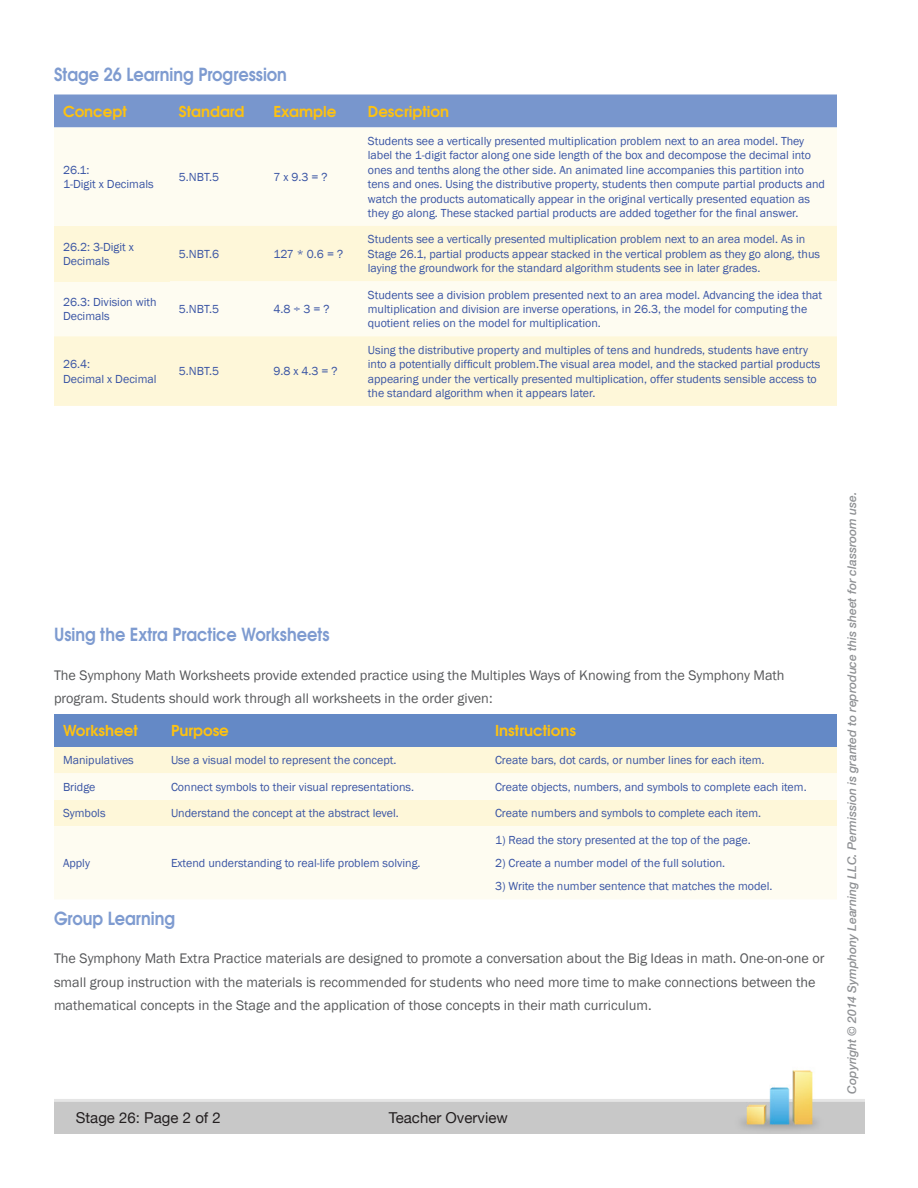
<style>
.page{position:relative;width:918px;height:1188px;background:#fff}
.page>*{position:absolute;margin:0;border:0;box-sizing:border-box;transform-origin:0 0}
._2nd_Heading{font:600 18px "URW Gothic L";color:#7e9bd0;scale:.9 1}
.Body_Copy{font:600 18px "URW Gothic L";color:#7e9bd0;scale:.9 1}
.Table_heading{font:600 15px "URW Gothic L";color:#fec210}
.t1{font:15px "Helvetica Neue";color:#231f20}
.Body_Copy-2{font:14.25px/23.2px "Franklin Gothic";color:#57585a}
.Table_text{font:12px/14.4px "Franklin Gothic";color:#3954a4}
.t2{font:italic 500 12px "Helvetica Neue";color:#8f9194}
</style>
<div class="page">
<img style="left:54px;top:1070px;width:810px;height:64px">
<div style="left:54px;top:714px;width:783px;height:33px;background:#6489c6"></div>
<div style="left:54px;top:747px;width:783px;height:26px;background:#fef7d9"></div>
<svg style="left:54px;top:773px;width:783px;height:126px;fill:#fefcf1"></svg>
<div style="left:54px;top:94px;width:783px;height:34px;background:#7896cd"></div>
<div style="left:54px;top:128px;width:783px;height:98px;background:#fefcf1"></div>
<svg style="left:54px;top:226px;width:783px;height:180px;fill:#fef7d9"></svg>
<p class="_2nd_Heading" style="left:54px;top:62px;width:260px">Stage 26 Learning Progression</p>
<p class="Table_heading" style="left:63px;top:101px;width:65px">Concept</p>
<p class="Table_heading" style="left:179px;top:101px;width:67px">Standard</p>
<p class="Table_heading" style="left:273px;top:101px;width:65px">Example</p>
<p class="Table_heading" style="left:368px;top:101px;width:83px">Description</p>
<p class="Table_text" style="left:63px;top:163px;width:28px">26.1:</p>
<p class="Table_text" style="left:63px;top:177px;width:92px">1-Digit x Decimals</p>
<p class="Table_text" style="left:179px;top:170px;width:42px">5.NBT.5</p>
<p class="Table_text" style="left:273px;top:170px;width:56px">7 x 9.3 = ?</p>
<p class="Table_text" style="left:63px;top:240px;width:73px">26.2: 3-Digit x<br>Decimals</p>
<p class="Table_text" style="left:179px;top:247px;width:42px">5.NBT.6</p>
<p class="Table_text" style="left:273px;top:247px;width:71px">127 * 0.6 = ?</p>
<p class="Table_text" style="left:63px;top:295px;width:95px">26.3: Division with<br>Decimals</p>
<p class="Table_text" style="left:179px;top:302px;width:42px">5.NBT.5</p>
<p class="Table_text" style="left:273px;top:302px;width:58px">4.8 ÷ 3 = ?</p>
<p class="Table_text" style="left:63px;top:357px;width:29px">26.4:</p>
<p class="Table_text" style="left:63px;top:372px;width:95px">Decimal x Decimal</p>
<p class="Table_text" style="left:179px;top:364px;width:42px">5.NBT.5</p>
<p class="Table_text" style="left:273px;top:364px;width:66px">9.8 x 4.3 = ?</p>
<p class="Table_text" style="left:368px;top:134px;width:459px">Students see a vertically presented multiplication problem next to an area model. They label the 1-digit factor along one side length of the box and decompose the decimal into ones and tenths along the other side. An animated line accompanies this partition into tens and ones. Using the distributive property, students then compute partial products and watch the products automatically appear in the original vertically presented equation as they go along. These stacked partial products are added together for the final answer.</p>
<p class="Table_text" style="left:368px;top:232px;width:454px">Students see a vertically presented multiplication problem next to an area model. As in<br>Stage 26.1, partial products appear stacked in the vertical problem as they go along, thus laying the groundwork for the standard algorithm students see in later grades.</p>
<p class="Table_text" style="left:368px;top:288px;width:456px">Students see a division problem presented next to an area model. Advancing the idea that multiplication and division are inverse operations, in 26.3, the model for computing the quotient relies on the model for multiplication.</p>
<p class="Table_text" style="left:368px;top:343px;width:454px">Using the distributive property and multiples of tens and hundreds, students have entry into a potentially difficult problem.The visual area model, and the stacked partial products appearing under the vertically presented multiplication, offer students sensible access to the standard algorithm when it appears later.</p>
<p class="_2nd_Heading" style="left:54px;top:622px;width:308px">Using the Extra Practice Worksheets</p>
<p class="Body_Copy-2" style="left:54px;top:664px;width:732px">The Symphony Math Worksheets provide extended practice using the Multiples Ways of Knowing from the Symphony Math program. Students should work through all worksheets in the order given:</p>
<p class="Table_heading" style="left:63px;top:721px;width:76px">Worksheet</p>
<p class="Table_heading" style="left:171px;top:721px;width:59px">Purpose</p>
<p class="Table_heading" style="left:495px;top:721px;width:83px">Instructions</p>
<p class="Table_text" style="left:63px;top:753px;width:72px">Manipulatives</p>
<p class="Table_text" style="left:171px;top:753px;width:227px">Use a visual model to represent the concept.</p>
<p class="Table_text" style="left:495px;top:753px;width:271px">Create bars, dot cards, or number lines for each item.</p>
<p class="Table_text" style="left:63px;top:780px;width:34px">Bridge</p>
<p class="Table_text" style="left:171px;top:780px;width:245px">Connect symbols to their visual representations.</p>
<p class="Table_text" style="left:495px;top:780px;width:313px">Create objects, numbers, and symbols to complete each item.</p>
<p class="Table_text" style="left:63px;top:806px;width:44px">Symbols</p>
<p class="Table_text" style="left:171px;top:806px;width:229px">Understand the concept at the abstract level.</p>
<p class="Table_text" style="left:495px;top:806px;width:268px">Create numbers and symbols to complete each item.</p>
<p class="Table_text" style="left:63px;top:856px;width:28px">Apply</p>
<p class="Table_text" style="left:171px;top:856px;width:251px">Extend understanding to real-life problem solving.</p>
<p class="Table_text" style="left:495px;top:833px;width:257px">1) Read the story presented at the top of the page.</p>
<p class="Table_text" style="left:495px;top:856px;width:232px">2) Create a number model of the full solution.</p>
<p class="Table_text" style="left:495px;top:879px;width:279px">3) Write the number sentence that matches the model.</p>
<p class="Body_Copy" style="left:54px;top:906px;width:136px">Group Learning</p>
<p class="Body_Copy-2" style="left:54px;top:947px;width:772px">The Symphony Math Extra Practice materials are designed to promote a conversation about the Big Ideas in math. One-on-one or small group instruction with the materials is recommended for students who need more time to make connections between the mathematical concepts in the Stage and the application of those concepts in their math curriculum.</p>
<p class="t1" style="left:76px;top:1107px;width:147px">Stage 26: Page 2 of 2</p>
<p class="t1" style="left:389px;top:1107px;width:120px">Teacher Overview</p>
<p class="t2" style="left:842px;top:1094px;width:603px;rotate:-90deg">Copyright © 2014 Symphony Learning LLC. Permission is granted to reproduce this sheet for classroom use.</p>
</div>
